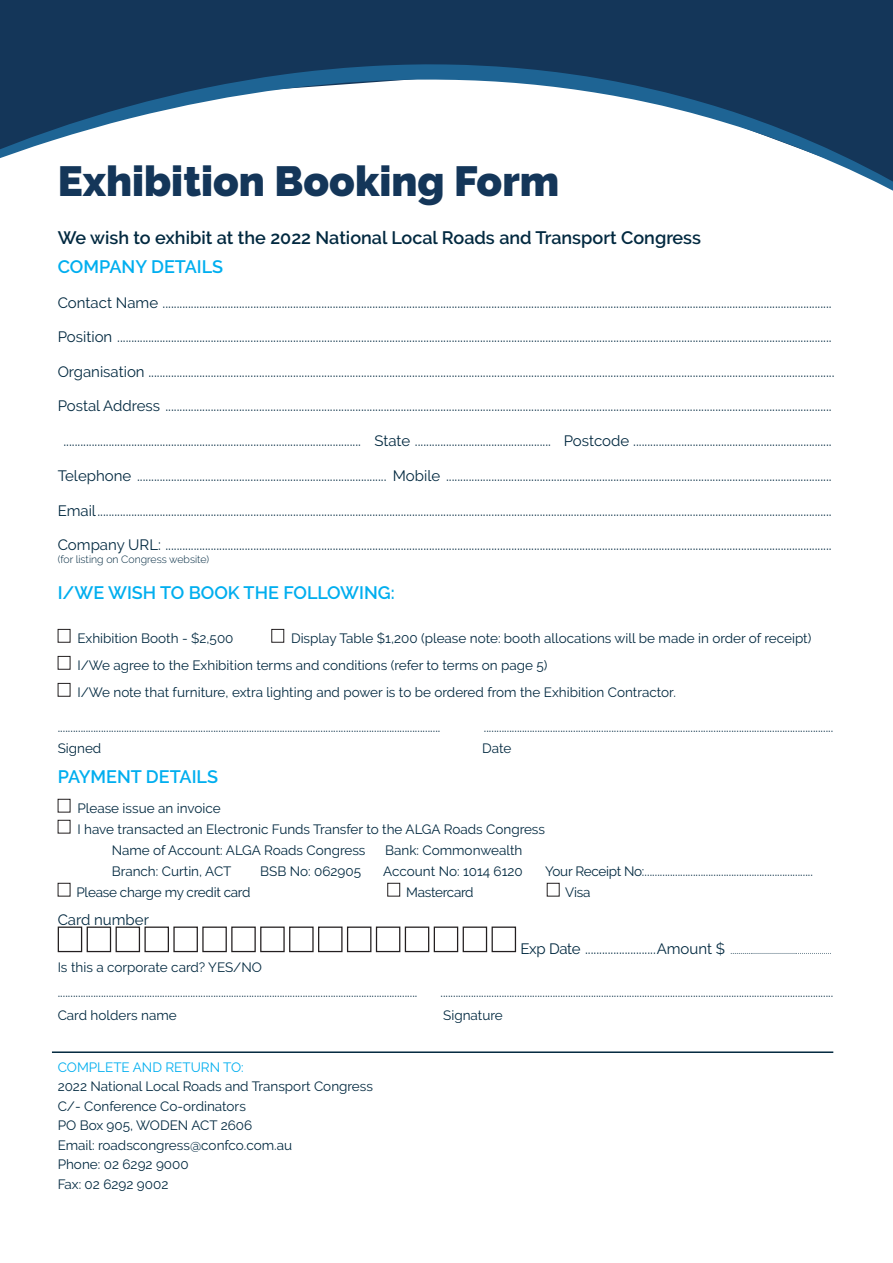
<style>
.page{position:relative;width:893px;height:1263px;background:#fff}
.page>*{position:absolute;margin:0;border:0;box-sizing:border-box;transform-origin:0 0}
.t1{font:900 42px "Raleway";color:#143659}
.t2{font:600 18px "Raleway";color:#022940}
.t3{font:600 18px "Raleway";color:#00aeef}
.heading_6{font:15px "Raleway";color:#022940}
.Body_Text_2{font:13.5px "Raleway";color:#022940}
.Body_Text_2-2{font:13.5px "Raleway";letter-spacing:-.025em;color:#022940}
.Body_Text_2-3{font:13.5px "Raleway";letter-spacing:-.02em;color:#022940}
.t4{font:13.5px "Raleway";color:#00aeef}
.heading_6-2{font:13.5px "Raleway";color:#022940}
.t5{font:10.5px "Raleway";color:#022940}
.t6{font:300 10.5px "Raleway";color:#022940}
.s1{font-size:15px}
</style>
<div class="page">
<div style="left:0;top:0;width:893px;height:64px;background:#143659"></div>
<svg style="left:0;top:64px;width:893px;height:127px"></svg>
<div style="left:58px;top:629px;width:12px;height:14px;border:1px solid #231f20"></div>
<div style="left:271px;top:629px;width:13px;height:14px;border:1px solid #231f20"></div>
<div style="left:58px;top:656px;width:12px;height:14px;border:1px solid #231f20"></div>
<div style="left:58px;top:683px;width:12px;height:14px;border:1px solid #231f20"></div>
<div style="left:58px;top:799px;width:12px;height:13px;border:1px solid #231f20"></div>
<div style="left:58px;top:820px;width:12px;height:13px;border:1px solid #231f20"></div>
<div style="left:58px;top:883px;width:12px;height:13px;border:1px solid #231f20"></div>
<div style="left:387px;top:883px;width:13px;height:13px;border:1px solid #231f20"></div>
<div style="left:58px;top:926px;width:24px;height:26px;border:1px solid #231f20"></div>
<div style="left:87px;top:926px;width:24px;height:26px;border:1px solid #231f20"></div>
<div style="left:116px;top:926px;width:24px;height:26px;border:1px solid #231f20"></div>
<div style="left:144px;top:926px;width:25px;height:26px;border:1px solid #231f20"></div>
<div style="left:173px;top:926px;width:25px;height:26px;border:1px solid #231f20"></div>
<div style="left:202px;top:926px;width:25px;height:26px;border:1px solid #231f20"></div>
<div style="left:231px;top:926px;width:25px;height:26px;border:1px solid #231f20"></div>
<div style="left:260px;top:926px;width:25px;height:26px;border:1px solid #231f20"></div>
<div style="left:289px;top:926px;width:25px;height:26px;border:1px solid #231f20"></div>
<div style="left:318px;top:926px;width:25px;height:26px;border:1px solid #231f20"></div>
<div style="left:347px;top:926px;width:24px;height:26px;border:1px solid #231f20"></div>
<div style="left:376px;top:926px;width:24px;height:26px;border:1px solid #231f20"></div>
<div style="left:405px;top:926px;width:24px;height:26px;border:1px solid #231f20"></div>
<div style="left:434px;top:926px;width:24px;height:26px;border:1px solid #231f20"></div>
<div style="left:463px;top:926px;width:24px;height:26px;border:1px solid #231f20"></div>
<div style="left:492px;top:926px;width:24px;height:26px;border:1px solid #231f20"></div>
<hr style="left:52px;top:1051px;width:781px;height:2px;background:#032940">
<p class="t1" style="left:58px;top:157px;width:503px">Exhibition Booking Form</p>
<p class="t2" style="left:58px;top:227px;width:645px">We wish to exhibit at the 2022 National Local Roads and Transport Congress</p>
<p class="t3" style="left:58px;top:257px;width:167px">COMPANY DETAILS</p>
<p class="heading_6" style="left:58px;top:294px;width:775px">Contact Name ............................................................................................................................................................................................................................................</p>
<p class="heading_6" style="left:58px;top:328px;width:775px">Position ............................................................................................................................................................................................................................................................</p>
<p class="heading_6" style="left:58px;top:363px;width:778px">Organisation ..................................................................................................................................................................................................................................................</p>
<p class="heading_6" style="left:58px;top:397px;width:775px">Postal Address ...........................................................................................................................................................................................................................................</p>
<p class="heading_6" style="left:63px;top:432px;width:770px">......................................................................................................... State ................................................ Postcode ......................................................................</p>
<p class="heading_6" style="left:58px;top:467px;width:775px">Telephone ........................................................................................ Mobile ........................................................................................................................................</p>
<p class="heading_6" style="left:58px;top:502px;width:775px">Email...................................................................................................................................................................................................................................................................</p>
<p class="heading_6" style="left:58px;top:536px;width:775px">Company URL: ...........................................................................................................................................................................................................................................</p>
<p class="t6" style="left:58px;top:553px;width:153px">(for listing on Congress website)</p>
<p class="t3" style="left:58px;top:583px;width:339px">I/WE WISH TO BOOK THE FOLLOWING:</p>
<p class="Body_Text_2" style="left:77px;top:630px;width:158px">Exhibition Booth - $2,500</p>
<p class="Body_Text_2" style="left:291px;top:630px;width:522px">Display Table $1,200 (please note: booth allocations will be made in order of receipt)</p>
<p class="Body_Text_2" style="left:77px;top:657px;width:472px">I/We agree to the Exhibition terms and conditions (refer to terms on page 5)</p>
<p class="Body_Text_2" style="left:77px;top:684px;width:600px">I/We note that furniture, extra lighting and power is to be ordered from the Exhibition Contractor.</p>
<p class="Body_Text_2" style="left:58px;top:719px;width:384px">......................................................................................................................................................</p>
<p class="Body_Text_2" style="left:484px;top:719px;width:351px">.........................................................................................................................................</p>
<p class="heading_6-2" style="left:58px;top:740px;width:45px">Signed</p>
<p class="heading_6-2" style="left:482px;top:740px;width:31px">Date</p>
<p class="t3" style="left:58px;top:766px;width:162px">PAYMENT DETAILS</p>
<p class="Body_Text_2" style="left:77px;top:800px;width:145px">Please issue an invoice</p>
<p class="Body_Text_2" style="left:77px;top:821px;width:469px">I have transacted an Electronic Funds Transfer to the ALGA Roads Congress</p>
<p class="Body_Text_2" style="left:112px;top:842px;width:255px">Name of Account: ALGA Roads Congress</p>
<p class="Body_Text_2" style="left:385px;top:842px;width:139px">Bank: Commonwealth</p>
<p class="Body_Text_2" style="left:112px;top:863px;width:121px">Branch: Curtin, ACT</p>
<p class="Body_Text_2" style="left:260px;top:863px;width:102px">BSB No: 062905</p>
<p class="Body_Text_2" style="left:383px;top:863px;width:141px">Account No: 1014 6120</p>
<p class="Body_Text_2-2" style="left:545px;top:863px;width:269px">Your Receipt No:..................................................................</p>
<p class="Body_Text_2-3" style="left:77px;top:884px;width:175px">Please charge my credit card</p>
<p class="Body_Text_2-3" style="left:406px;top:884px;width:69px">Mastercard</p>
<p class="Body_Text_2" style="left:565px;top:884px;width:27px">Visa</p>
<p class="heading_6" style="left:58px;top:911px;width:93px">Card number</p>
<p class="t5" style="left:520px;top:944px;width:313px"><span class="s1">Exp Date .........................Amount $</span> ...................................................</p>
<p class="Body_Text_2" style="left:58px;top:959px;width:206px">Is this a corporate card? YES/NO</p>
<p class="Body_Text_2" style="left:58px;top:984px;width:361px">.............................................................................................................................................</p>
<p class="Body_Text_2" style="left:440px;top:984px;width:394px">..........................................................................................................................................................</p>
<p class="Body_Text_2" style="left:58px;top:1007px;width:121px">Card holders name</p>
<p class="Body_Text_2" style="left:443px;top:1007px;width:61px">Signature</p>
<p class="t4" style="left:58px;top:1059px;width:187px">COMPLETE AND RETURN TO:</p>
<p class="Body_Text_2" style="left:58px;top:1078px;width:317px">2022 National Local Roads and Transport Congress</p>
<p class="Body_Text_2" style="left:58px;top:1098px;width:190px">C/- Conference Co-ordinators</p>
<p class="Body_Text_2" style="left:58px;top:1117px;width:196px">PO Box 905, WODEN ACT 2606</p>
<p class="Body_Text_2" style="left:58px;top:1137px;width:236px">Email: roadscongress@confco.com.au</p>
<p class="Body_Text_2" style="left:58px;top:1156px;width:133px">Phone: 02 6292 9000</p>
<p class="Body_Text_2" style="left:58px;top:1176px;width:112px">Fax: 02 6292 9002</p>
</div>
